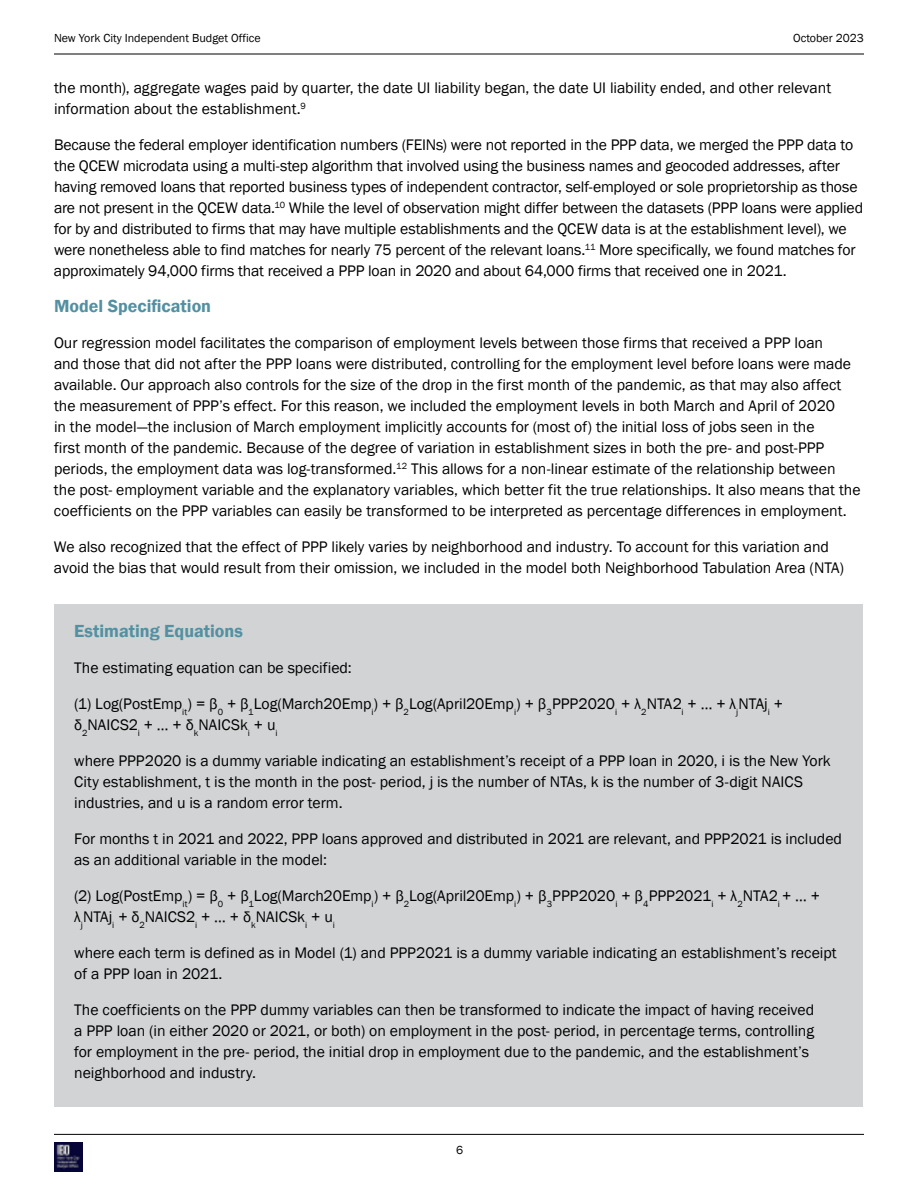
<style>
.page{position:relative;width:918px;height:1188px;background:#fff}
.page>*{position:absolute;margin:0;border:0;box-sizing:border-box;transform-origin:0 0}
.t1{font:600 18px "Franklin Gothic";color:#5390a1}
.t2{font:15.75px/21px "Franklin Gothic";letter-spacing:-.005em;color:#000}
.t3{font:12px "Franklin Gothic";color:#000}
</style>
<div class="page">
<hr style="left:54px;top:1134px;width:810px;height:1px;background:#000">
<img style="left:54px;top:1142px;width:28px;height:30px">
<hr style="left:54px;top:54px;width:810px;height:1px;background:#000">
<div style="left:54px;top:604px;width:808px;height:503px;background:#d1d3d4"></div>
<p class="t3" style="left:54px;top:30px;width:208px">New York City Independent Budget Office</p>
<p class="t3" style="left:793px;top:30px;width:72px">October 2023</p>
<p class="t2" style="left:54px;top:78px;width:779px">the month), aggregate wages paid by quarter, the date UI liability began, the date UI liability ended, and other relevant information about the establishment.<sup>9</sup></p>
<p class="t2" style="left:54px;top:135px;width:811px">Because the federal employer identification numbers (FEINs) were not reported in the PPP data, we merged the PPP data to the QCEW microdata using a multi-step algorithm that involved using the business names and geocoded addresses, after having removed loans that reported business types of independent contractor, self-employed or sole proprietorship as those are not present in the QCEW data.<sup>10</sup> While the level of observation might differ between the datasets (PPP loans were applied for by and distributed to firms that may have multiple establishments and the QCEW data is at the establishment level), we were nonetheless able to find matches for nearly 75 percent of the relevant loans.<sup>11</sup> More specifically, we found matches for approximately 94,000 firms that received a PPP loan in 2020 and about 64,000 firms that received one in 2021.</p>
<p class="t1" style="left:54px;top:295px;width:159px">Model Specification</p>
<p class="t2" style="left:54px;top:333px;width:808px">Our regression model facilitates the comparison of employment levels between those firms that received a PPP loan<br>and those that did not after the PPP loans were distributed, controlling for the employment level before loans were made available. Our approach also controls for the size of the drop in the first month of the pandemic, as that may also affect the measurement of PPP’s effect. For this reason, we included the employment levels in both March and April of 2020<br>in the model—the inclusion of March employment implicitly accounts for (most of) the initial loss of jobs seen in the<br>first month of the pandemic. Because of the degree of variation in establishment sizes in both the pre- and post-PPP periods, the employment data was log-transformed.<sup>12</sup> This allows for a non-linear estimate of the relationship between the post- employment variable and the explanatory variables, which better fit the true relationships. It also means that the coefficients on the PPP variables can easily be transformed to be interpreted as percentage differences in employment.</p>
<p class="t2" style="left:54px;top:537px;width:792px">We also recognized that the effect of PPP likely varies by neighborhood and industry. To account for this variation and avoid the bias that would result from their omission, we included in the model both Neighborhood Tabulation Area (NTA)</p>
<p class="t1" style="left:74px;top:620px;width:170px">Estimating Equations</p>
<p class="t2" style="left:74px;top:658px;width:279px">The estimating equation can be specified:</p>
<p class="t2" style="left:74px;top:694px;width:710px">(1) Log(PostEmp<sub>it</sub>) = β<sub>0</sub> + β<sub>1</sub>Log(March20Emp<sub>i</sub>) + β<sub>2</sub>Log(April20Emp<sub>i</sub>) + β<sub>3</sub>PPP2020<sub>i</sub> + λ<sub>2</sub>NTA2<sub>i</sub> + … + λ<sub>j</sub>NTAj<sub>i</sub> + δ<sub>2</sub>NAICS2<sub>i</sub> + … + δ<sub>k</sub>NAICSk<sub>i</sub> + u<sub>i</sub></p>
<p class="t2" style="left:74px;top:751px;width:758px">where PPP2020 is a dummy variable indicating an establishment’s receipt of a PPP loan in 2020, i is the New York<br>City establishment, t is the month in the post- period, j is the number of NTAs, k is the number of 3-digit NAICS industries, and u is a random error term.</p>
<p class="t2" style="left:74px;top:829px;width:769px">For months t in 2021 and 2022, PPP loans approved and distributed in 2021 are relevant, and PPP2021 is included as an additional variable in the model:</p>
<p class="t2" style="left:74px;top:886px;width:747px">(2) Log(PostEmp<sub>it</sub>) = β<sub>0</sub> + β<sub>1</sub>Log(March20Emp<sub>i</sub>) + β<sub>2</sub>Log(April20Emp<sub>i</sub>) + β<sub>3</sub>PPP2020<sub>i</sub> + β<sub>4</sub>PPP2021<sub>i</sub> + λ<sub>2</sub>NTA2<sub>i</sub> + … + λ<sub>j</sub>NTAj<sub>i</sub> + δ<sub>2</sub>NAICS2<sub>i</sub> + … + δ<sub>k</sub>NAICSk<sub>i</sub> + u<sub>i</sub></p>
<p class="t2" style="left:74px;top:943px;width:764px">where each term is defined as in Model (1) and PPP2021 is a dummy variable indicating an establishment’s receipt of a PPP loan in 2021.</p>
<p class="t2" style="left:74px;top:1000px;width:742px">The coefficients on the PPP dummy variables can then be transformed to indicate the impact of having received a PPP loan (in either 2020 or 2021, or both) on employment in the post- period, in percentage terms, controlling for employment in the pre- period, the initial drop in employment due to the pandemic, and the establishment’s neighborhood and industry.</p>
<p class="t3" style="left:456px;top:1143px;width:9px">6</p>
</div>
